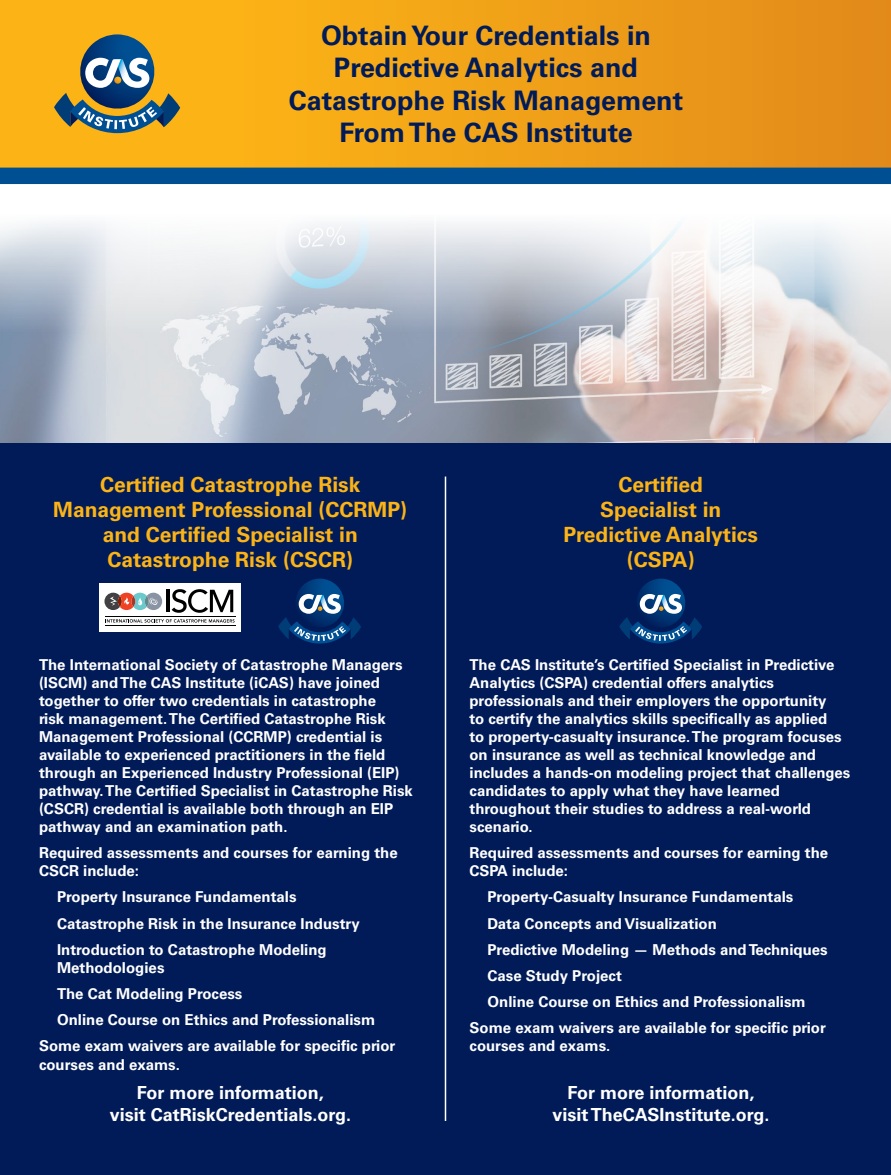
<style>
.page{position:relative;width:891px;height:1175px;background:#fff}
.page>*{position:absolute;margin:0;border:0;box-sizing:border-box;transform-origin:0 0}
.t1{font:700 26.85px/32.2px "Univers LT Std";color:#001b58;text-align:center}
.t2{font:700 21px/25.2px "Univers LT Std";color:#fcb316;text-align:center}
.t3{font:700 18px/21.6px "Univers LT Std";color:#fff;text-align:center}
.t4{font:700 15px/18px "Univers LT Std";color:#fff}
</style>
<div class="page">
<img style="left:0;top:184px;width:891px;height:259px">
<div style="left:0;top:443px;width:891px;height:731px;background:#001b58"></div>
<div style="left:0;top:0;width:891px;height:176px;background:linear-gradient(to right,#ffbb15,#e48c1b)"></div>
<svg style="left:54px;top:34px;width:126px;height:99px;background:#918a5c"></svg>
<div style="left:0;top:168px;width:891px;height:16px;background:#004f93"></div>
<svg style="left:619px;top:578px;width:83px;height:65px"></svg>
<div style="left:99px;top:583px;width:142px;height:48px;background:#fff"></div>
<hr style="left:166px;top:589px;width:3px;height:23px;background:#000">
<svg style="left:172px;top:589px;width:61px;height:24px"></svg>
<hr style="left:105px;top:616px;width:130px;height:1px;background:#000">
<hr style="left:105px;top:625px;width:130px;height:1px;background:#000">
<svg style="left:104px;top:592px;width:58px;height:18px"></svg>
<svg style="left:105px;top:619px;width:130px;height:3px"></svg>
<svg style="left:278px;top:578px;width:83px;height:65px"></svg>
<hr style="left:445px;top:476px;width:1px;height:645px;background:#fff">
<p class="t1" style="left:289px;top:20px;width:396px">Obtain Your Credentials in<br>Predictive Analytics and<br>Catastrophe Risk Management<br>From The CAS Institute</p>
<p class="t2" style="left:53px;top:472px;width:356px">Certified Catastrophe Risk<br>Management Professional (CCRMP) and Certified Specialist in<br>Catastrophe Risk (CSCR)</p>
<p class="t4" style="left:39px;top:655px;width:375px">The International Society of Catastrophe Managers (ISCM) and The CAS Institute (iCAS) have joined together to offer two credentials in catastrophe<br>risk management. The Certified Catastrophe Risk Management Professional (CCRMP) credential is available to experienced practitioners in the field through an Experienced Industry Professional (EIP) pathway. The Certified Specialist in Catastrophe Risk (CSCR) credential is available both through an EIP pathway and an examination path.</p>
<p class="t4" style="left:39px;top:844px;width:360px">Required assessments and courses for earning the<br>CSCR include:</p>
<p class="t4" style="left:57px;top:884px;width:304px;line-height:26.2px">Property Insurance Fundamentals<br>Catastrophe Risk in the Insurance Industry<br>Introduction to Catastrophe Modeling</p>
<p class="t4" style="left:57px;top:958px;width:109px">Methodologies</p>
<p class="t4" style="left:57px;top:984px;width:187px">The Cat Modeling Process</p>
<p class="t4" style="left:57px;top:1011px;width:320px">Online Course on Ethics and Professionalism</p>
<p class="t4" style="left:39px;top:1037px;width:358px">Some exam waivers are available for specific prior</p>
<p class="t4" style="left:39px;top:1055px;width:142px">courses and exams.</p>
<p class="t3" style="left:110px;top:1082px;width:243px">For more information,<br>visit CatRiskCredentials.org.</p>
<p class="t2" style="left:563px;top:472px;width:196px">Certified<br>Specialist in<br>Predictive Analytics (CSPA)</p>
<p class="t4" style="left:470px;top:655px;width:382px">The CAS Institute’s Certified Specialist in Predictive Analytics (CSPA) credential offers analytics professionals and their employers the opportunity<br>to certify the analytics skills specifically as applied<br>to property-casualty insurance. The program focuses on insurance as well as technical knowledge and includes a hands-on modeling project that challenges candidates to apply what they have learned throughout their studies to address a real-world scenario.</p>
<p class="t4" style="left:470px;top:844px;width:360px">Required assessments and courses for earning the<br>CSPA include:</p>
<p class="t4" style="left:488px;top:888px;width:307px">Property-Casualty Insurance Fundamentals</p>
<p class="t4" style="left:488px;top:914px;width:231px">Data Concepts and Visualization</p>
<p class="t4" style="left:488px;top:940px;width:342px">Predictive Modeling — Methods and Techniques</p>
<p class="t4" style="left:488px;top:966px;width:136px">Case Study Project</p>
<p class="t4" style="left:488px;top:993px;width:320px">Online Course on Ethics and Professionalism</p>
<p class="t4" style="left:470px;top:1019px;width:358px">Some exam waivers are available for specific prior</p>
<p class="t4" style="left:470px;top:1037px;width:142px">courses and exams.</p>
<p class="t3" style="left:553px;top:1082px;width:218px">For more information, visit TheCASInstitute.org.</p>
</div>
